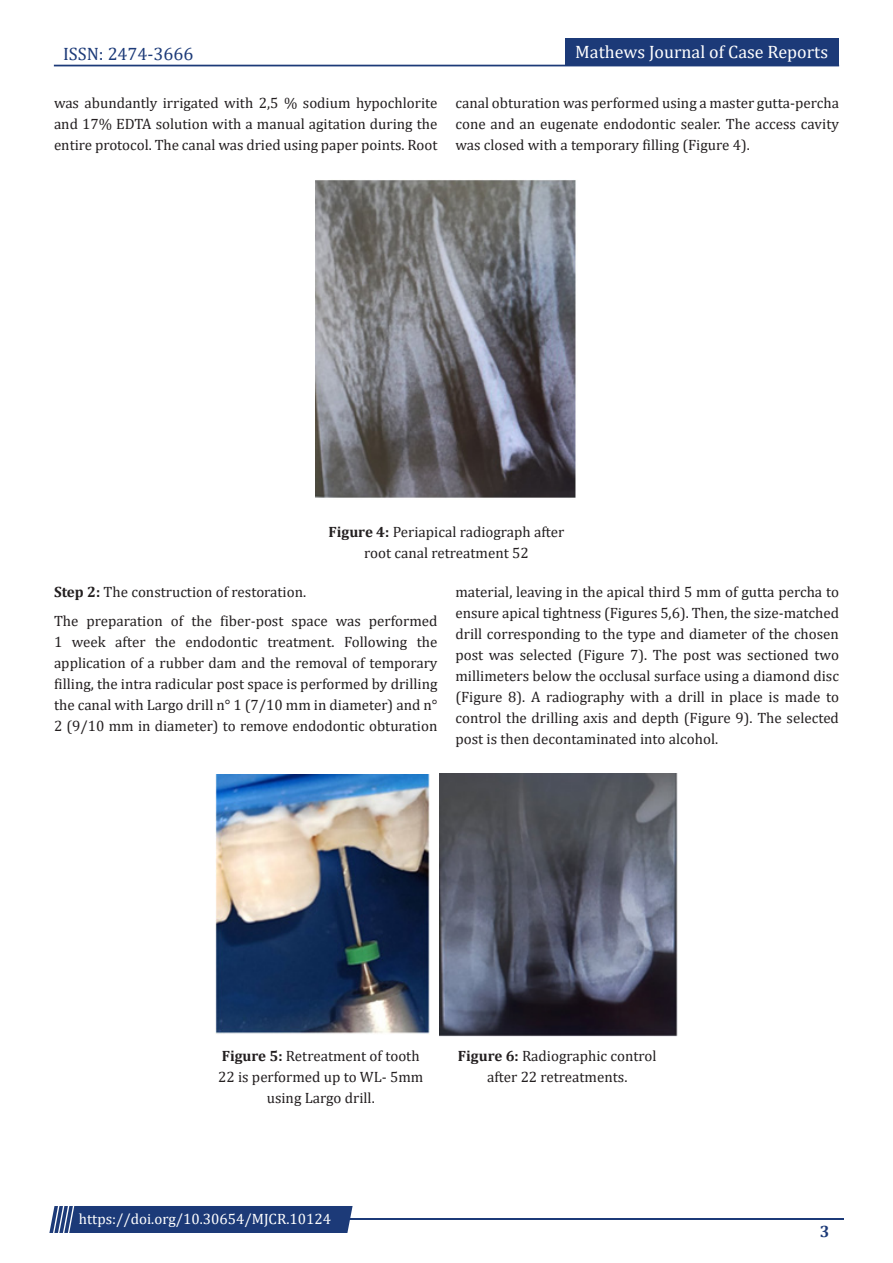
<style>
.page{position:relative;width:893px;height:1263px;background:#fff}
.page>*{position:absolute;margin:0;border:0;box-sizing:border-box;transform-origin:0 0}
.t1{font:18px "Cambria";color:#fff}
.t2{font:18px "Cambria";color:#1c3a78}
.t3{font:700 16.5px "Cambria";color:#1c3a78}
.t4{font:15px/21px "Cambria";color:#231f20;text-align:justify}
.t5{font:15px "Cambria";color:#fff}
.s1{font-weight:700}
</style>
<div class="page">
<div style="left:54px;top:65px;width:785px;height:1px;border:1px solid #1c3a78"></div>
<div style="left:565px;top:39px;width:274px;height:27px;background:#1c3a78"></div>
<hr style="left:310px;top:1219px;width:534px;height:1px;background:#1c3a78">
<div style="left:49px;top:1206px;width:304px;height:27px;background:#1c3a78"></div>
<img style="left:316px;top:180px;width:260px;height:318px">
<img style="left:216px;top:774px;width:214px;height:260px">
<img style="left:439px;top:773px;width:239px;height:263px">
<p class="t2" style="left:63px;top:43px;width:132px">ISSN: 2474-3666</p>
<p class="t1" style="left:575px;top:41px;width:254px">Mathews Journal of Case Reports</p>
<p class="t4" style="left:54px;top:92px;width:385px">was abundantly irrigated with 2,5 % sodium hypochlorite and 17% EDTA solution with a manual agitation during the entire protocol. The canal was dried using paper points. Root</p>
<p class="t4" style="left:455px;top:92px;width:385px">canal obturation was performed using a master gutta-percha cone and an eugenate endodontic sealer. The access cavity was closed with a temporary filling (Figure 4).</p>
<p class="t4" style="left:329px;top:521px;width:237px;text-align:center"><span class="s1">Figure 4:</span> Periapical radiograph after root canal retreatment 52</p>
<p class="t4" style="left:54px;top:582px;width:254px"><span class="s1">Step 2:</span> The construction of restoration.</p>
<p class="t4" style="left:54px;top:610px;width:385px">The preparation of the fiber-post space was performed 1 week after the endodontic treatment. Following the application of a rubber dam and the removal of temporary filling, the intra radicular post space is performed by drilling the canal with Largo drill n° 1 (7/10 mm in diameter) and n° 2 (9/10 mm in diameter) to remove endodontic obturation</p>
<p class="t4" style="left:455px;top:582px;width:385px">material, leaving in the apical third 5 mm of gutta percha to ensure apical tightness (Figures 5,6). Then, the size-matched drill corresponding to the type and diameter of the chosen post was selected (Figure 7). The post was sectioned two millimeters below the occlusal surface using a diamond disc (Figure 8). A radiography with a drill in place is made to control the drilling axis and depth (Figure 9). The selected post is then decontaminated into alcohol.</p>
<p class="t4" style="left:218px;top:1045px;width:207px;text-align:center"><span class="s1">Figure 5:</span> Retreatment of tooth<br>22 is performed up to WL- 5mm using Largo drill.</p>
<p class="t4" style="left:458px;top:1045px;width:200px;text-align:center"><span class="s1">Figure 6:</span> Radiographic control after 22 retreatments.</p>
<p class="t5" style="left:79px;top:1210px;width:254px">https://doi.org/10.30654/MJCR.10124</p>
<p class="t3" style="left:820px;top:1220px;width:11px">3</p>
</div>
